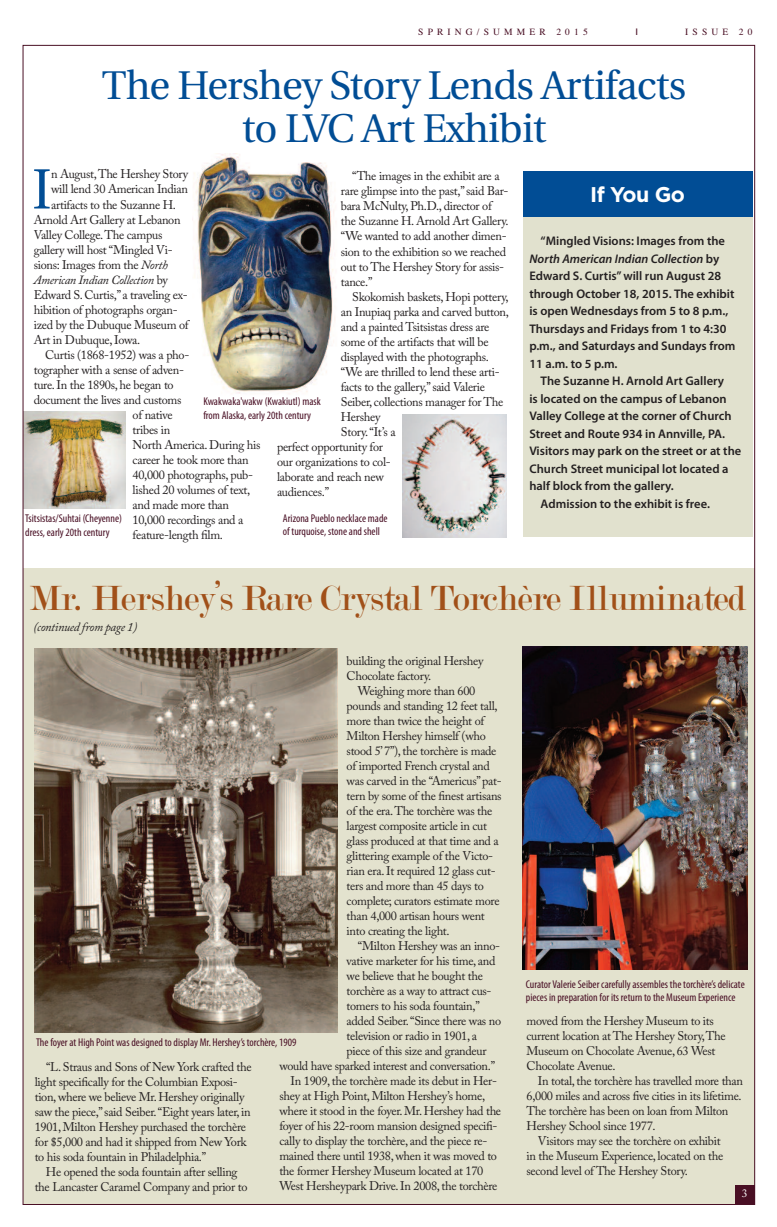
<style>
.page{position:relative;width:777px;height:1227px;background:#fff}
.page>*{position:absolute;margin:0;border:0;box-sizing:border-box;transform-origin:0 0}
.t1{font:56.62px "Utopia";color:#014d95}
.t2{font:40px/42.5px "Utopia";letter-spacing:-.02em;color:#014d95;text-align:center}
.t3{font:37.38px "Modern";letter-spacing:-.015em;color:#a15019}
.t4{font:700 21.25px "Gotham";letter-spacing:-.025em;color:#fff}
.t5{font:12.5px/15px "Adobe Caslon Pro";letter-spacing:-.025em;color:#231f20}
.t6{font:600 12.5px/17.5px "Myriad Pro";color:#231f20}
.t7{font:italic 12.5px "Adobe Caslon Pro";letter-spacing:-.025em;color:#231f20}
.t8{font:condensed 11.25px/13.5px "Myriad Pro";color:#490f24}
.t9{font:11.25px "Adobe Caslon Pro";color:#fff}
.t10{font:9.5px "Times";letter-spacing:.43em;color:#490f24}
.t11{font:9.5px "Gill Sans";color:#490f24;scale:1.09 1}
.s1{font-style:italic}
.s2{font-style:normal}
</style>
<div class="page">
<div style="left:22px;top:568px;width:732px;height:636px;background:#e3e2ce"></div>
<div style="left:734px;top:1184px;width:20px;height:20px;background:#490f24"></div>
<div style="left:522px;top:171px;width:230px;height:57px;background:#014d95"></div>
<div style="left:522px;top:218px;width:230px;height:319px;background:#e1e1ce"></div>
<img style="left:192px;top:154px;width:143px;height:240px">
<img style="left:25px;top:411px;width:100px;height:97px">
<img style="left:402px;top:414px;width:104px;height:123px">
<img style="left:34px;top:649px;width:303px;height:383px">
<img style="left:522px;top:646px;width:225px;height:323px">
<p class="t10" style="left:418px;top:26px;width:171px">SPRING/SUMMER 2015</p>
<p class="t11" style="left:635px;top:26px;width:4px">I</p>
<p class="t10" style="left:685px;top:26px;width:69px">ISSUE 20</p>
<h2 class="t2" style="left:102px;top:67px;width:585px">The Hershey Story Lends Artifacts to LVC Art Exhibit</h2>
<h1 class="t1" style="left:32px;top:166px;width:21px">I</h1>
<p class="t5" style="left:51px;top:168px;width:138px">n August,The Hershey Story</p>
<p class="t5" style="left:340px;top:170px;width:169px;text-indent:11px">“The images in the exhibit are a rare glimpse into the past,”said Bar&shy;bara McNulty, Ph.D., director of the Suzanne H. Arnold Art Gallery. “We wanted to add another dimen&shy;sion to the exhibition so we reached out to The Hershey Story for assis&shy;tance.”</p>
<p class="t5" style="left:352px;top:290px;width:158px">Skokomish baskets, Hopi pottery,</p>
<p class="t5" style="left:340px;top:305px;width:169px">an Inupiaq parka and carved button,</p>
<p class="t5" style="left:340px;top:320px;width:150px">and a painted Tsitsistas dress are</p>
<p class="t5" style="left:340px;top:335px;width:149px">some of the artifacts that will be</p>
<p class="t5" style="left:340px;top:350px;width:150px">displayed with the photographs.</p>
<p class="t5" style="left:340px;top:365px;width:160px">“We are thrilled to lend these arti-</p>
<p class="t5" style="left:340px;top:380px;width:146px">facts to the gallery,”said Valerie</p>
<p class="t5" style="left:340px;top:395px;width:164px">Seiber, collections manager for The</p>
<p class="t5" style="left:340px;top:410px;width:41px">Hershey</p>
<p class="t5" style="left:340px;top:425px;width:56px">Story.“It’s a</p>
<p class="t5" style="left:277px;top:440px;width:107px">perfect opportunity for</p>
<p class="t5" style="left:277px;top:455px;width:115px">our organizations to col-</p>
<p class="t5" style="left:277px;top:470px;width:108px">laborate and reach new</p>
<p class="t5" style="left:277px;top:485px;width:53px">audiences.”</p>
<p class="t5" style="left:51px;top:183px;width:138px">will lend 30 American Indian</p>
<p class="t5" style="left:51px;top:198px;width:126px">artifacts to the Suzanne H.</p>
<p class="t5" style="left:34px;top:213px;width:148px">Arnold Art Gallery at Lebanon</p>
<p class="t5" style="left:34px;top:228px;width:130px">Valley College.The campus</p>
<p class="t5" style="left:34px;top:243px;width:140px">gallery will host “Mingled Vi-</p>
<p class="t5" style="left:34px;top:258px;width:135px">sions: Images from the <span class="s1">North</span></p>
<p class="t7" style="left:34px;top:275px;width:135px">American Indian Collection <span class="s2">by</span></p>
<p class="t5" style="left:34px;top:288px;width:156px">Edward S. Curtis,”a traveling ex-</p>
<p class="t5" style="left:34px;top:303px;width:145px">hibition of photographs organ-</p>
<p class="t5" style="left:34px;top:318px;width:156px">ized by the Dubuque Museum of</p>
<p class="t5" style="left:34px;top:333px;width:108px">Art in Dubuque, Iowa.</p>
<p class="t5" style="left:45px;top:348px;width:146px">Curtis (1868-1952) was a pho-</p>
<p class="t5" style="left:34px;top:363px;width:152px">tographer with a sense of adven-</p>
<p class="t5" style="left:34px;top:378px;width:141px">ture. In the 1890s, he began to</p>
<p class="t5" style="left:34px;top:393px;width:149px">document the lives and customs</p>
<p class="t5" style="left:132px;top:408px;width:41px">of native</p>
<p class="t5" style="left:132px;top:423px;width:39px">tribes in</p>
<p class="t5" style="left:132px;top:438px;width:129px">North America. During his</p>
<p class="t5" style="left:132px;top:453px;width:117px">career he took more than</p>
<p class="t5" style="left:132px;top:468px;width:122px">40,000 photographs, pub-</p>
<p class="t5" style="left:132px;top:483px;width:119px">lished 20 volumes of text,</p>
<p class="t5" style="left:132px;top:498px;width:98px">and made more than</p>
<p class="t5" style="left:132px;top:513px;width:112px">10,000 recordings and a</p>
<p class="t5" style="left:132px;top:528px;width:92px">feature-length film.</p>
<p class="t8" style="left:203px;top:396px;width:119px">Kwakwaka'wakw (Kwakiutl) mask from Alaska, early 20th century</p>
<p class="t8" style="left:283px;top:512px;width:106px">Arizona Pueblo necklace made of turquoise, stone and shell</p>
<p class="t8" style="left:25px;top:513px;width:98px">Tsitsistas/Suhtai (Cheyenne) dress, early 20th century</p>
<h3 class="t4" style="left:590px;top:187px;width:96px">If You Go</h3>
<p class="t6" style="left:529px;top:233px;width:207px;text-indent:11px">“Mingled Visions: Images from the <span class="s1">North American Indian Collection</span> by Edward S. Curtis”will run August 28 through October 18, 2015. The exhibit is open Wednesdays from 5 to 8 p.m., Thursdays and Fridays from 1 to 4:30 p.m., and Saturdays and Sundays from 11 a.m. to 5 p.m.</p>
<p class="t6" style="left:540px;top:373px;width:185px">The Suzanne H. Arnold Art Gallery</p>
<p class="t6" style="left:529px;top:391px;width:199px">is located on the campus of Lebanon</p>
<p class="t6" style="left:529px;top:408px;width:204px">Valley College at the corner of Church</p>
<p class="t6" style="left:529px;top:426px;width:197px">Street and Route 934 in Annville, PA.</p>
<p class="t6" style="left:529px;top:443px;width:213px">Visitors may park on the street or at the</p>
<p class="t6" style="left:529px;top:461px;width:200px">Church Street municipal lot located a</p>
<p class="t6" style="left:529px;top:478px;width:146px">half block from the gallery.</p>
<p class="t6" style="left:540px;top:496px;width:171px">Admission to the exhibit is free.</p>
<h3 class="t3" style="left:29px;top:579px;width:718px">Mr. Hershey’s Rare Crystal Torchère Illuminated</h3>
<p class="t7" style="left:33px;top:622px;width:105px">(continued from page 1)</p>
<p class="t5" style="left:346px;top:654px;width:138px">building the original Hershey<br>Chocolate factory.</p>
<p class="t5" style="left:346px;top:684px;width:156px;text-indent:11px">Weighing more than 600 pounds and standing 12 feet tall, more than twice the height of<br>Milton Hershey himself (who stood 5’7”), the torchère is made of imported French crystal and was carved in the “Americus”pat&shy;tern by some of the finest artisans of the era.The torchère was the largest composite article in cut glass produced at that time and a glittering example of the Victo&shy;rian era. It required 12 glass cut&shy;ters and more than 45 days to complete; curators estimate more than 4,000 artisan hours went into creating the light.</p>
<p class="t5" style="left:358px;top:939px;width:144px">“Milton Hershey was an inno-</p>
<p class="t5" style="left:346px;top:954px;width:150px">vative marketer for his time, and</p>
<p class="t5" style="left:346px;top:969px;width:138px">we believe that he bought the</p>
<p class="t5" style="left:346px;top:984px;width:146px">torchère as a way to attract cus-</p>
<p class="t5" style="left:346px;top:999px;width:134px">tomers to his soda fountain,”</p>
<p class="t5" style="left:346px;top:1014px;width:156px">added Seiber.“Since there was no</p>
<p class="t5" style="left:346px;top:1029px;width:132px">television or radio in 1901, a</p>
<p class="t5" style="left:346px;top:1044px;width:141px">piece of this size and grandeur</p>
<p class="t5" style="left:279px;top:1059px;width:217px">would have sparked interest and conversation.”</p>
<p class="t5" style="left:290px;top:1074px;width:208px">In 1909, the torchère made its debut in Her-</p>
<p class="t5" style="left:279px;top:1089px;width:207px">shey at High Point, Milton Hershey’s home,</p>
<p class="t5" style="left:279px;top:1104px;width:223px">where it stood in the foyer. Mr. Hershey had the</p>
<p class="t5" style="left:279px;top:1119px;width:219px">foyer of his 22-room mansion designed specifi-</p>
<p class="t5" style="left:279px;top:1134px;width:209px">cally to display the torchère, and the piece re-</p>
<p class="t5" style="left:279px;top:1149px;width:219px">mained there until 1938, when it was moved to</p>
<p class="t5" style="left:279px;top:1164px;width:205px">the former Hershey Museum located at 170</p>
<p class="t5" style="left:279px;top:1179px;width:219px">West Hersheypark Drive. In 2008, the torchère</p>
<p class="t8" style="left:36px;top:1036px;width:262px">The foyer at High Point was designed to display Mr. Hershey’s torchère, 1909</p>
<p class="t5" style="left:35px;top:1060px;width:218px;text-indent:11px">“L. Straus and Sons of New York crafted the light specifically for the Columbian Exposi&shy;tion, where we believe Mr. Hershey originally saw the piece,”said Seiber.“Eight years later, in 1901, Milton Hershey purchased the torchère for $5,000 and had it shipped from New York to his soda fountain in Philadelphia.”</p>
<p class="t5" style="left:35px;top:1165px;width:214px;text-align:center">He opened the soda fountain after selling<br>the Lancaster Caramel Company and prior to</p>
<p class="t8" style="left:525px;top:978px;width:220px">Curator Valerie Seiber carefully assembles the torchère’s delicate pieces in preparation for its return to the Museum Experience</p>
<p class="t5" style="left:526px;top:1014px;width:200px">moved from the Hershey Museum to its current location at The Hershey Story,The Museum on Chocolate Avenue, 63 West Chocolate Avenue.</p>
<p class="t5" style="left:537px;top:1074px;width:207px">In total, the torchère has travelled more than</p>
<p class="t5" style="left:526px;top:1089px;width:216px">6,000 miles and across five cities in its lifetime.</p>
<p class="t5" style="left:526px;top:1104px;width:203px">The torchère has been on loan from Milton</p>
<p class="t5" style="left:526px;top:1119px;width:131px">Hershey School since 1977.</p>
<p class="t5" style="left:537px;top:1134px;width:184px">Visitors may see the torchère on exhibit</p>
<p class="t5" style="left:526px;top:1149px;width:198px">in the Museum Experience, located on the</p>
<p class="t5" style="left:526px;top:1164px;width:163px">second level of The Hershey Story.</p>
<p class="t9" style="left:741px;top:1189px;width:7px">3</p>
</div>
